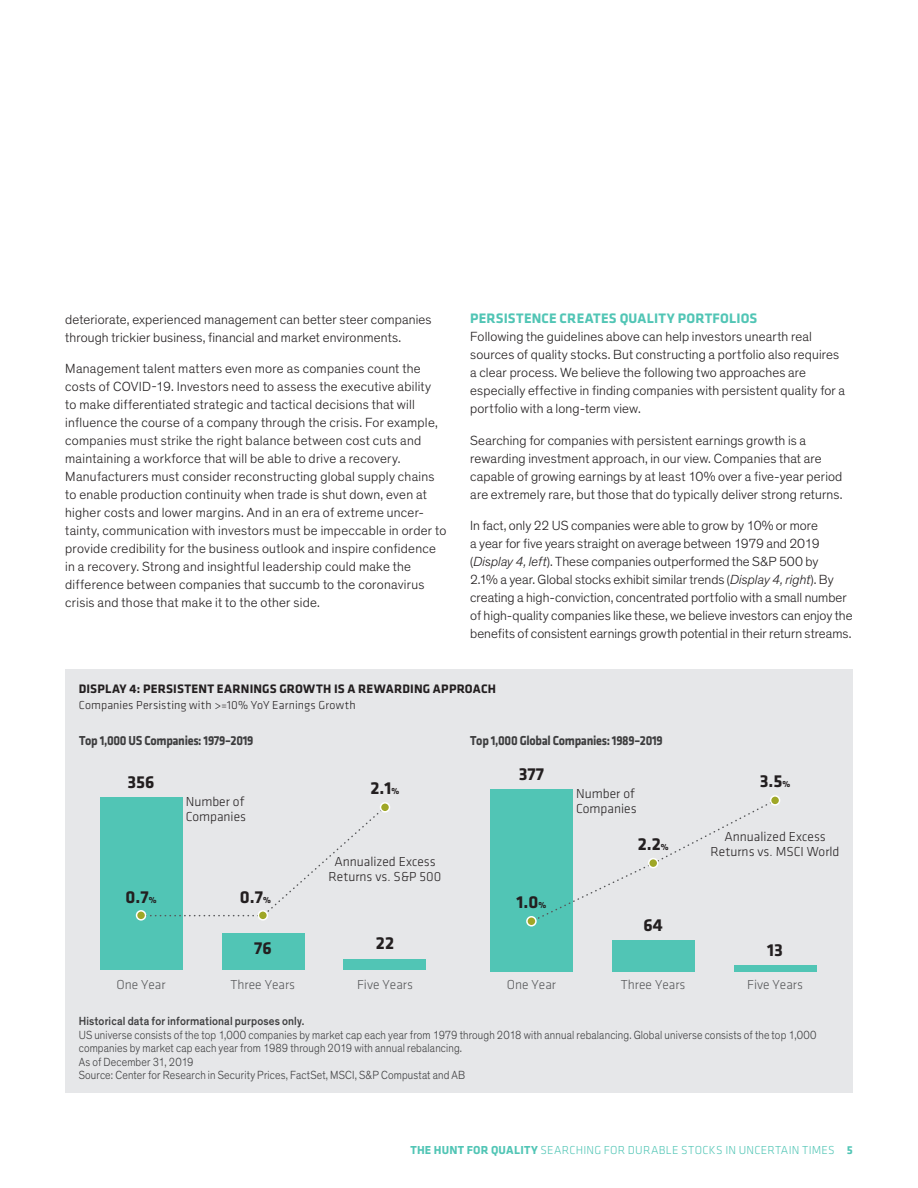
<style>
.page{position:relative;width:918px;height:1188px;background:#fff}
.page>*{position:absolute;margin:0;border:0;box-sizing:border-box;transform-origin:0 0}
.t1{font:700 18px "Klavika";color:#231f20}
.Subhead_Level_1{font:700 14.25px "Klavika";letter-spacing:.015em;color:#51c5b5}
.Body_Copy{font:300 13.5px/18px "Theinhardt";letter-spacing:.01em;color:#231f20}
.t2{font:300 13.5px/15px "Klavika";color:#231f20}
.t3{font:700 13.5px "Klavika";letter-spacing:-.025em;color:#3e3e3f;scale:.9 1}
.t4{font:300 13.5px "Klavika";color:#57585a}
.Display_Title_8_5_11{font:700 12.75px "Klavika";letter-spacing:.015em;color:#231f20}
.Display_Footnotes_8{font:300 12px/13.5px "Theinhardt";letter-spacing:.015em;color:#3e3e3f;scale:.9 1}
.t5{font:300 12px "Klavika";letter-spacing:.02em;color:#51c5b5}
.Display_Subtitle_8_1{font:300 12px "Klavika";letter-spacing:.01em;color:#231f20}
.Display_Footnotes_8-2{font:500 12px "Theinhardt";letter-spacing:.015em;color:#3e3e3f;scale:.9 1}
.s1{font-style:italic}
.s2{font-size:9px}
.s3{font-weight:700}
</style>
<div class="page">
<div style="left:65px;top:670px;width:788px;height:423px;background:#e6e7e9"></div>
<div style="left:100px;top:797px;width:82px;height:173px;background:#51c5b5"></div>
<div style="left:222px;top:933px;width:82px;height:37px;background:#51c5b5"></div>
<div style="left:344px;top:959px;width:82px;height:11px;background:#51c5b5"></div>
<div style="left:490px;top:789px;width:83px;height:182px;background:#51c5b5"></div>
<div style="left:612px;top:940px;width:82px;height:31px;background:#51c5b5"></div>
<div style="left:734px;top:965px;width:82px;height:6px;background:#51c5b5"></div>
<svg style="left:534px;top:802px;width:237px;height:117px"></svg>
<svg style="left:143px;top:805px;width:239px;height:113px"></svg>
<div style="left:137px;top:911px;width:9px;height:9px;background:#9fa727;border-radius:50%"></div>
<div style="left:136px;top:910px;width:10px;height:11px;border:2px solid #fff;border-radius:50%"></div>
<div style="left:258px;top:911px;width:9px;height:9px;background:#9fa727;border-radius:50%"></div>
<div style="left:258px;top:910px;width:10px;height:11px;border:2px solid #fff;border-radius:50%"></div>
<div style="left:381px;top:803px;width:9px;height:9px;background:#9fa727;border-radius:50%"></div>
<div style="left:380px;top:802px;width:10px;height:11px;border:2px solid #fff;border-radius:50%"></div>
<div style="left:527px;top:917px;width:9px;height:9px;background:#9fa727;border-radius:50%"></div>
<div style="left:526px;top:916px;width:11px;height:11px;border:2px solid #fff;border-radius:50%"></div>
<div style="left:649px;top:859px;width:9px;height:9px;background:#9fa727;border-radius:50%"></div>
<div style="left:648px;top:858px;width:10px;height:10px;border:2px solid #fff;border-radius:50%"></div>
<div style="left:771px;top:796px;width:9px;height:9px;background:#9fa727;border-radius:50%"></div>
<div style="left:770px;top:795px;width:10px;height:11px;border:2px solid #fff;border-radius:50%"></div>
<p class="Body_Copy" style="left:65px;top:310px;width:368px">deteriorate, experienced management can better steer companies through trickier business, financial and market environments.</p>
<p class="Body_Copy" style="left:65px;top:360px;width:383px">Management talent matters even more as companies count the costs of COVID-19. Investors need to assess the executive ability<br>to make differentiated strategic and tactical decisions that will influence the course of a company through the crisis. For example, companies must strike the right balance between cost cuts and maintaining a workforce that will be able to drive a recovery.<br>Manufacturers must consider reconstructing global supply chains to enable production continuity when trade is shut down, even at higher costs and lower margins. And in an era of extreme uncer&shy;tainty, communication with investors must be impeccable in order to provide credibility for the business outlook and inspire confidence in a recovery. Strong and insightful leadership could make the difference between companies that succumb to the coronavirus crisis and those that make it to the other side.</p>
<p class="Subhead_Level_1" style="left:470px;top:308px;width:289px">PERSISTENCE CREATES QUALITY PORTFOLIOS</p>
<p class="Body_Copy" style="left:470px;top:328px;width:376px">Following the guidelines above can help investors unearth real sources of quality stocks. But constructing a portfolio also requires a clear process. We believe the following two approaches are especially effective in finding companies with persistent quality for a portfolio with a long-term view.</p>
<p class="Body_Copy" style="left:470px;top:432px;width:374px">Searching for companies with persistent earnings growth is a rewarding investment approach, in our view. Companies that are capable of growing earnings by at least 10% over a five-year period are extremely rare, but those that do typically deliver strong returns.</p>
<p class="Body_Copy" style="left:470px;top:517px;width:384px">In fact, only 22 US companies were able to grow by 10% or more<br>a year for five years straight on average between 1979 and 2019 (<span class="s1">Display 4, left</span>). These companies outperformed the S&amp;P 500 by<br>2.1% a year. Global stocks exhibit similar trends (<span class="s1">Display 4, right</span>). By creating a high-conviction, concentrated portfolio with a small number of high-quality companies like these, we believe investors can enjoy the benefits of consistent earnings growth potential in their return streams.</p>
<p class="Display_Title_8_5_11" style="left:79px;top:679px;width:419px">DISPLAY 4: PERSISTENT EARNINGS GROWTH IS A REWARDING APPROACH</p>
<p class="Display_Subtitle_8_1" style="left:79px;top:698px;width:278px">Companies Persisting with &gt;=10% YoY Earnings Growth</p>
<p class="t3" style="left:79px;top:731px;width:195px">Top 1,000 US Companies: 1979–2019</p>
<p class="t3" style="left:470px;top:731px;width:216px">Top 1,000 Global Companies: 1989–2019</p>
<p class="t1" style="left:128px;top:769px;width:29px">356</p>
<p class="t1" style="left:519px;top:761px;width:27px">377</p>
<p class="t1" style="left:371px;top:775px;width:30px">2.1<span class="s2">%</span></p>
<p class="t2" style="left:186px;top:794px;width:62px">Number of<br>Companies</p>
<p class="t2" style="left:576px;top:786px;width:62px">Number of<br>Companies</p>
<p class="t2" style="left:329px;top:854px;width:114px;text-align:center">Annualized Excess<br>Returns vs. S&amp;P 500</p>
<p class="t1" style="left:638px;top:831px;width:32px">2.2<span class="s2">%</span></p>
<p class="t1" style="left:126px;top:884px;width:32px">0.7<span class="s2">%</span></p>
<p class="t1" style="left:240px;top:884px;width:32px">0.7<span class="s2">%</span></p>
<p class="t1" style="left:254px;top:935px;width:19px">76</p>
<p class="t1" style="left:376px;top:930px;width:20px">22</p>
<p class="t1" style="left:517px;top:889px;width:31px">1.0<span class="s2">%</span></p>
<p class="t1" style="left:644px;top:912px;width:21px">64</p>
<p class="t1" style="left:760px;top:768px;width:32px">3.5<span class="s2">%</span></p>
<p class="t2" style="left:711px;top:829px;width:130px;text-align:center">Annualized Excess<br>Returns vs. MSCI World</p>
<p class="t1" style="left:767px;top:937px;width:17px">13</p>
<p class="t4" style="left:116px;top:976px;width:51px">One Year</p>
<p class="t4" style="left:231px;top:976px;width:66px">Three Years</p>
<p class="t4" style="left:357px;top:976px;width:57px">Five Years</p>
<p class="t4" style="left:507px;top:976px;width:51px">One Year</p>
<p class="t4" style="left:621px;top:976px;width:66px">Three Years</p>
<p class="t4" style="left:747px;top:976px;width:57px">Five Years</p>
<p class="Display_Footnotes_8-2" style="left:79px;top:1014px;width:252px">Historical data for informational purposes only.</p>
<p class="Display_Footnotes_8" style="left:79px;top:1028px;width:821px">US universe consists of the top 1,000 companies by market cap each year from 1979 through 2018 with annual rebalancing. Global universe consists of the top 1,000 companies by market cap each year from 1989 through 2019 with annual rebalancing.</p>
<p class="Display_Footnotes_8" style="left:79px;top:1055px;width:129px">As of December 31, 2019</p>
<p class="Display_Footnotes_8" style="left:79px;top:1069px;width:431px">Source: Center for Research in Security Prices, FactSet, MSCI, S&amp;P Compustat and AB</p>
<p class="t5" style="left:410px;top:1143px;width:444px"><span class="s3">THE HUNT FOR QUALITY</span> SEARCHING FOR DURABLE STOCKS IN UNCERTAIN TIMES <span class="s3">5</span></p>
</div>
